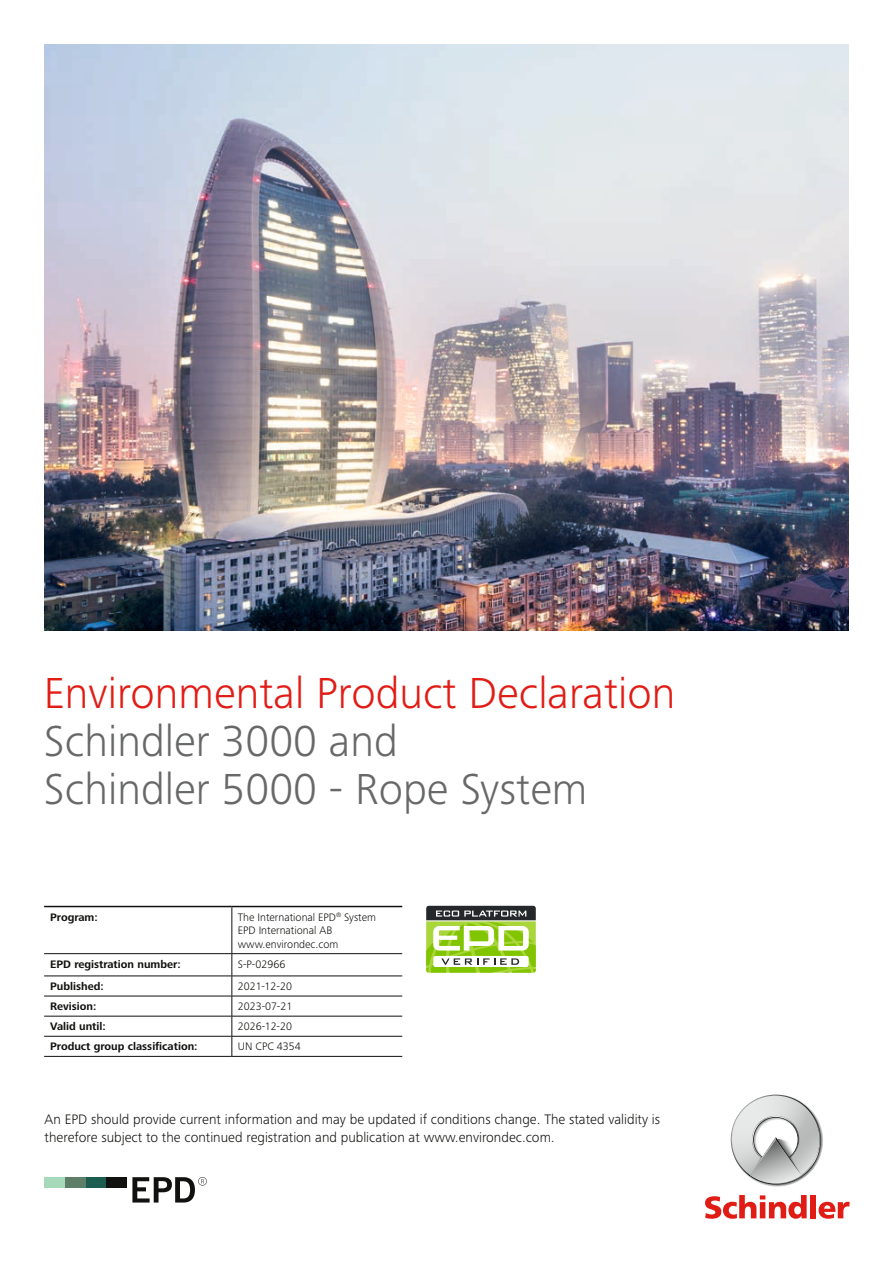
<style>
.page{position:relative;width:893px;height:1263px;background:#fff}
.page>*{position:absolute;margin:0;border:0;box-sizing:border-box;transform-origin:0 0}
.Headline_30_pt_light_gray{font:300 45px/48px "Frutiger Next LTW1 G";color:#676968}
.Headline_30_pt_light_red{font:300 45px "Frutiger Next LTW1 G";color:#e11c15}
.Text_9_5_pt_light_black{font:300 14.25px/18.3px "Frutiger Next LTW1 G";color:#11110f}
.Legend_7_5_pt_light_black_right-aligned{font:300 11.25px "Frutiger Next LTW1 G";color:#11110f}
.Legend_7_5_pt_light_black_right-aligned-2{font:700 11.25px "Frutiger Next LTW1 G";color:#11110f}
</style>
<div class="page">
<svg style="left:705px;top:1195px;width:102px;height:24px"></svg>
<div style="left:810px;top:1195px;width:6px;height:23px;background:#e11c15"></div>
<svg style="left:819px;top:1202px;width:31px;height:17px"></svg>
<svg style="left:731px;top:1095px;width:90px;height:89px"></svg>
<img style="left:45px;top:45px;width:803px;height:585px">
<div style="left:86px;top:1177px;width:20px;height:10px;background:#1c5d51"></div>
<div style="left:65px;top:1177px;width:21px;height:10px;background:#5f7e68"></div>
<div style="left:45px;top:1177px;width:20px;height:10px;background:#a5d9ba"></div>
<div style="left:106px;top:1177px;width:21px;height:10px;background:#11110f"></div>
<svg style="left:132px;top:1177px;width:75px;height:25px"></svg>
<hr style="left:44px;top:906px;width:188px;height:1px;background:#11110f">
<hr style="left:232px;top:906px;width:170px;height:1px;background:#11110f">
<hr style="left:44px;top:953px;width:188px;height:1px;background:#11110f">
<hr style="left:232px;top:953px;width:170px;height:1px;background:#11110f">
<hr style="left:44px;top:976px;width:188px;height:1px;background:#11110f">
<hr style="left:232px;top:976px;width:170px;height:1px;background:#11110f">
<hr style="left:44px;top:996px;width:188px;height:1px;background:#11110f">
<hr style="left:232px;top:996px;width:170px;height:1px;background:#11110f">
<hr style="left:44px;top:1016px;width:188px;height:1px;background:#11110f">
<hr style="left:232px;top:1016px;width:170px;height:1px;background:#11110f">
<hr style="left:44px;top:1036px;width:188px;height:1px;background:#11110f">
<hr style="left:232px;top:1036px;width:170px;height:1px;background:#11110f">
<hr style="left:232px;top:907px;width:1px;height:46px;background:#11110f">
<svg style="left:232px;top:954px;width:1px;height:102px"></svg>
<hr style="left:44px;top:1056px;width:188px;height:1px;background:#11110f">
<hr style="left:232px;top:1056px;width:170px;height:1px;background:#11110f">
<svg style="left:426px;top:906px;width:110px;height:67px"></svg>
<p class="Headline_30_pt_light_red" style="left:44px;top:667px;width:633px">Environmental Product Declaration</p>
<p class="Headline_30_pt_light_gray" style="left:44px;top:717px;width:545px">Schindler 3000 and<br>Schindler 5000 - Rope System</p>
<p class="Legend_7_5_pt_light_black_right-aligned-2" style="left:50px;top:910px;width:49px">Program:</p>
<p class="Legend_7_5_pt_light_black_right-aligned" style="left:238px;top:910px;width:140px">The International EPD<sup>®</sup> System</p>
<p class="Legend_7_5_pt_light_black_right-aligned" style="left:238px;top:924px;width:96px">EPD International AB</p>
<p class="Legend_7_5_pt_light_black_right-aligned" style="left:238px;top:937px;width:102px">www.environdec.com</p>
<p class="Legend_7_5_pt_light_black_right-aligned-2" style="left:50px;top:957px;width:132px">EPD registration number:</p>
<p class="Legend_7_5_pt_light_black_right-aligned" style="left:238px;top:957px;width:49px">S-P-02966</p>
<p class="Legend_7_5_pt_light_black_right-aligned-2" style="left:50px;top:980px;width:55px">Published:</p>
<p class="Legend_7_5_pt_light_black_right-aligned" style="left:238px;top:980px;width:56px">2021-12-20</p>
<p class="Legend_7_5_pt_light_black_right-aligned-2" style="left:50px;top:1000px;width:48px">Revision:</p>
<p class="Legend_7_5_pt_light_black_right-aligned" style="left:238px;top:1000px;width:56px">2023-07-21</p>
<p class="Legend_7_5_pt_light_black_right-aligned-2" style="left:50px;top:1020px;width:57px">Valid until:</p>
<p class="Legend_7_5_pt_light_black_right-aligned" style="left:238px;top:1020px;width:56px">2026-12-20</p>
<p class="Legend_7_5_pt_light_black_right-aligned-2" style="left:50px;top:1040px;width:149px">Product group classification:</p>
<p class="Legend_7_5_pt_light_black_right-aligned" style="left:238px;top:1040px;width:64px">UN CPC 4354</p>
<p class="Text_9_5_pt_light_black" style="left:45px;top:1110px;width:617px">An EPD should provide current information and may be updated if conditions change. The stated validity is therefore subject to the continued registration and publication at www.environdec.com.</p>
</div>
